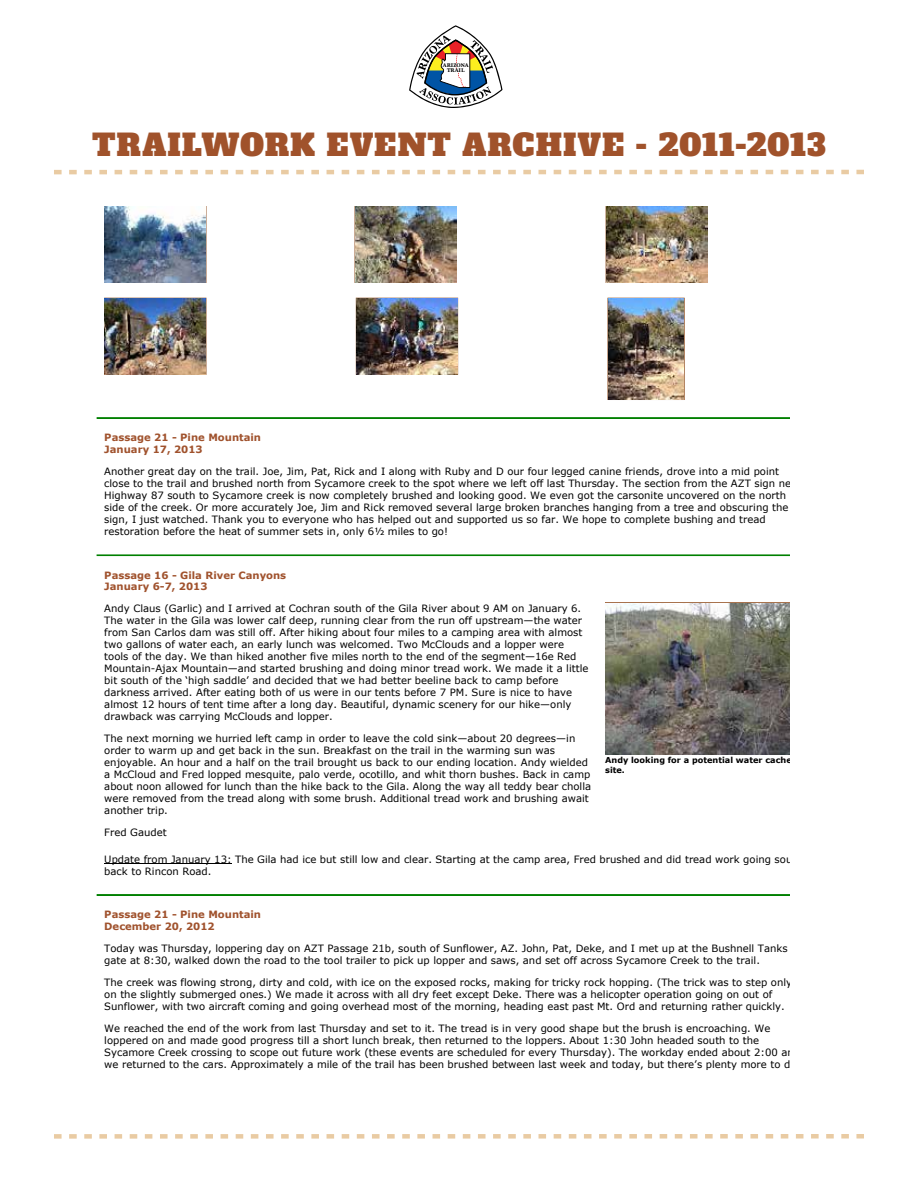
<style>
.page{position:relative;width:918px;height:1188px;background:#fff}
.page>*{position:absolute;margin:0;border:0;box-sizing:border-box;transform-origin:0 0}
.t1{font:30px "Alfa Slab One";letter-spacing:.04em;color:#a0522b}
.t2{font:10.05px/12px "Verdana";color:#000}
.t3{font:700 10.05px/12px "Verdana";color:#a0522d}
.t4{font:700 8.25px/10.1px "Verdana";color:#000}
.t5{font:700 5.1px/5.1px "Marion";color:#000;text-align:center}
</style>
<div class="page">
<svg style="left:409px;top:25px;width:94px;height:83px"></svg>
<svg style="left:54px;top:170px;width:810px;height:4px"></svg>
<svg style="left:54px;top:1134px;width:810px;height:5px"></svg>
<svg style="left:97px;top:417px;width:693px;height:2px"></svg>
<svg style="left:97px;top:555px;width:693px;height:1px"></svg>
<svg style="left:97px;top:894px;width:693px;height:2px"></svg>
<img style="left:606px;top:603px;width:184px;height:151px">
<img style="left:105px;top:207px;width:101px;height:75px">
<div style="left:355px;top:206px;width:102px;height:77px;border:1px solid #8b4513"></div>
<img style="left:355px;top:207px;width:101px;height:75px">
<img style="left:606px;top:207px;width:101px;height:75px">
<img style="left:105px;top:299px;width:101px;height:75px">
<img style="left:357px;top:299px;width:100px;height:75px">
<img style="left:608px;top:299px;width:76px;height:100px">
<hr style="left:104px;top:864px;width:128px;height:1px;background:#000">
<p class="t5" style="left:443px;top:63px;width:27px">ARIZONA<br>TRAIL</p>
<h1 class="t1" style="left:92px;top:125px;width:735px">TRAILWORK EVENT ARCHIVE - 2011-2013</h1>
<p class="t3" style="left:104px;top:432px;width:158px">Passage 21 - Pine Mountain<br>January 17, 2013</p>
<p class="t2" style="left:104px;top:466px;width:688px">Another great day on the trail. Joe, Jim, Pat, Rick and I along with Ruby and D our four legged canine friends, drove into a mid point close to the trail and brushed north from Sycamore creek to the spot where we left off last Thursday. The section from the AZT sign ne Highway 87 south to Sycamore creek is now completely brushed and looking good. We even got the carsonite uncovered on the north side of the creek. Or more accurately Joe, Jim and Rick removed several large broken branches hanging from a tree and obscuring the sign, I just watched. Thank you to everyone who has helped out and supported us so far. We hope to complete bushing and tread restoration before the heat of summer sets in, only 6½ miles to go!</p>
<p class="t3" style="left:104px;top:569px;width:183px">Passage 16 - Gila River Canyons<br>January 6-7, 2013</p>
<p class="t2" style="left:104px;top:603px;width:486px">Andy Claus (Garlic) and I arrived at Cochran south of the Gila River about 9 AM on January 6.<br>The water in the Gila was lower calf deep, running clear from the run off upstream—the water from San Carlos dam was still off. After hiking about four miles to a camping area with almost two gallons of water each, an early lunch was welcomed. Two McClouds and a lopper were tools of the day. We than hiked another five miles north to the end of the segment—16e Red Mountain-Ajax Mountain—and started brushing and doing minor tread work. We made it a little bit south of the ‘high saddle’ and decided that we had better beeline back to camp before darkness arrived. After eating both of us were in our tents before 7 PM. Sure is nice to have almost 12 hours of tent time after a long day. Beautiful, dynamic scenery for our hike—only drawback was carrying McClouds and lopper.</p>
<p class="t2" style="left:104px;top:733px;width:488px">The next morning we hurried left camp in order to leave the cold sink—about 20 degrees—in order to warm up and get back in the sun. Breakfast on the trail in the warming sun was enjoyable. An hour and a half on the trail brought us back to our ending location. Andy wielded a McCloud and Fred lopped mesquite, palo verde, ocotillo, and whit thorn bushes. Back in camp about noon allowed for lunch than the hike back to the Gila. Along the way all teddy bear cholla were removed from the tread along with some brush. Additional tread work and brushing await another trip.</p>
<p class="t2" style="left:104px;top:826px;width:64px">Fred Gaudet</p>
<p class="t4" style="left:605px;top:755px;width:188px">Andy looking for a potential water cache site.</p>
<p class="t2" style="left:104px;top:853px;width:690px">Update from January 13: The Gila had ice but still low and clear. Starting at the camp area, Fred brushed and did tread work going sou back to Rincon Road.</p>
<p class="t3" style="left:104px;top:909px;width:158px">Passage 21 - Pine Mountain<br>December 20, 2012</p>
<p class="t2" style="left:104px;top:943px;width:685px">Today was Thursday, loppering day on AZT Passage 21b, south of Sunflower, AZ. John, Pat, Deke, and I met up at the Bushnell Tanks gate at 8:30, walked down the road to the tool trailer to pick up lopper and saws, and set off across Sycamore Creek to the trail.</p>
<p class="t2" style="left:104px;top:977px;width:689px">The creek was flowing strong, dirty and cold, with ice on the exposed rocks, making for tricky rock hopping. (The trick was to step only on the slightly submerged ones.) We made it across with all dry feet except Deke. There was a helicopter operation going on out of<br>Sunflower, with two aircraft coming and going overhead most of the morning, heading east past Mt. Ord and returning rather quickly.</p>
<p class="t2" style="left:104px;top:1023px;width:691px">We reached the end of the work from last Thursday and set to it. The tread is in very good shape but the brush is encroaching. We loppered on and made good progress till a short lunch break, then returned to the loppers. About 1:30 John headed south to the Sycamore Creek crossing to scope out future work (these events are scheduled for every Thursday). The workday ended about 2:00 an we returned to the cars. Approximately a mile of the trail has been brushed between last week and today, but there’s plenty more to d</p>
</div>
